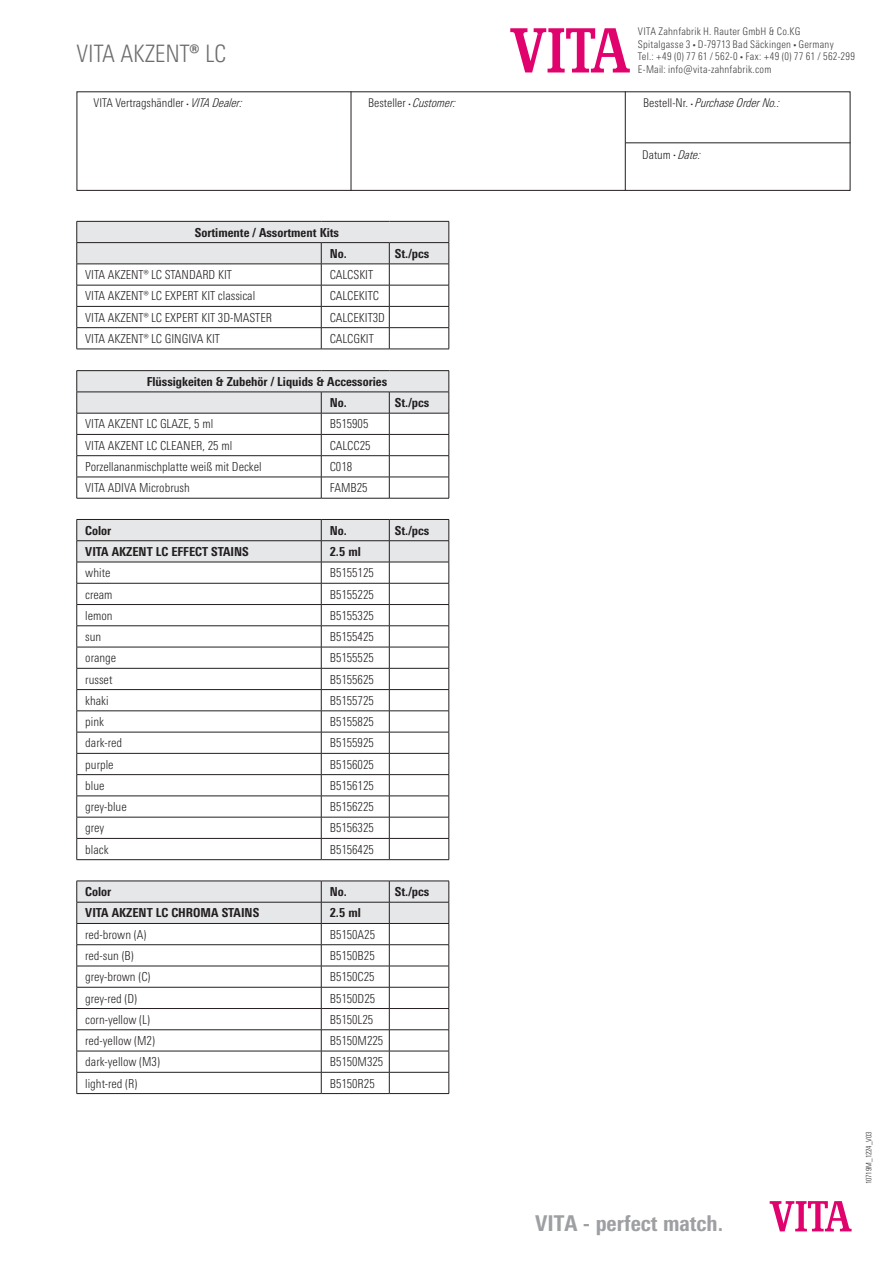
<style>
.page{position:relative;width:893px;height:1263px;background:#fff}
.page>*{position:absolute;margin:0;border:0;box-sizing:border-box;transform-origin:0 0}
.t1{font:300 condensed 24px "Univers Next Pro";color:#6c6d70}
.t2{font:800 condensed 21.75px "Univers Next Pro";color:#9d9fa2}
.t3{font:300 condensed 12.3px "Univers Next Pro";color:#231f20}
.t4{font:800 condensed 12.3px "Univers Next Pro";color:#231f20}
.t5{font:300 condensed 12px "Univers Next Pro";color:#231f20}
.t6{font:italic 300 condensed 12px "Univers Next Pro";color:#231f20}
.tablle{font:300 condensed 10.5px/12.6px "Univers Next Pro";letter-spacing:.02em;color:#3e3e3f}
.t7{font:300 condensed 7.5px "Univers Next Pro";color:#231f20}
.s1{font-weight:800}
.s2{font-family:"Myriad Pro";font-weight:400;font-stretch:normal}
.s3{font-size:4.5px}
.s4{font-style:italic}
.s5{font-style:normal}
.s6{font-style:normal;font-size:4.5px}
</style>
<div class="page">
<svg style="left:510px;top:28px;width:120px;height:44px"></svg>
<svg style="left:770px;top:1201px;width:82px;height:30px"></svg>
<svg style="left:77px;top:221px;width:373px;height:128px"></svg>
<hr style="left:77px;top:349px;width:244px;height:1px;background:#231f20">
<hr style="left:321px;top:349px;width:68px;height:1px;background:#231f20">
<hr style="left:389px;top:349px;width:60px;height:1px;background:#231f20">
<svg style="left:77px;top:519px;width:373px;height:340px"></svg>
<hr style="left:77px;top:859px;width:244px;height:1px;background:#231f20">
<hr style="left:321px;top:859px;width:68px;height:1px;background:#231f20">
<hr style="left:389px;top:859px;width:60px;height:1px;background:#231f20">
<svg style="left:77px;top:881px;width:373px;height:212px"></svg>
<hr style="left:77px;top:1093px;width:244px;height:1px;background:#231f20">
<hr style="left:321px;top:1093px;width:68px;height:1px;background:#231f20">
<hr style="left:389px;top:1093px;width:60px;height:1px;background:#231f20">
<hr style="left:77px;top:370px;width:244px;height:1px;background:#231f20">
<hr style="left:321px;top:370px;width:68px;height:1px;background:#231f20">
<hr style="left:389px;top:370px;width:60px;height:1px;background:#231f20">
<svg style="left:77px;top:371px;width:373px;height:127px"></svg>
<hr style="left:77px;top:498px;width:244px;height:1px;background:#231f20">
<hr style="left:321px;top:498px;width:68px;height:1px;background:#231f20">
<hr style="left:389px;top:498px;width:60px;height:1px;background:#231f20">
<div style="left:77px;top:91px;width:773px;height:100px;border:1px solid #231f20"></div>
<hr style="left:351px;top:91px;width:1px;height:100px;background:#231f20">
<hr style="left:625px;top:91px;width:1px;height:100px;background:#231f20">
<hr style="left:626px;top:142px;width:224px;height:1px;background:#231f20">
<p class="t1" style="left:77px;top:40px;width:151px">VITA AKZENT<span class="s1">®</span> LC</p>
<p class="tablle" style="left:638px;top:25px;width:219px">VITA Zahnfabrik H. Rauter GmbH &amp; Co.KG<br>Spitalgasse 3 <span class="s2">•</span> D-79713 Bad Säckingen <span class="s2">•</span> Germany<br>Tel.: +49 (0) 77 61 / 562-0 <span class="s2">•</span> Fax: +49 (0) 77 61 / 562-299<br>E-Mail: info@vita-zahnfabrik.com</p>
<p class="t5" style="left:94px;top:96px;width:151px">VITA Vertragshändler <span class="s3">•</span> <span class="s4">VITA Dealer:</span></p>
<p class="t5" style="left:368px;top:96px;width:90px">Besteller <span class="s3">•</span> <span class="s4">Customer:</span></p>
<p class="t6" style="left:643px;top:96px;width:138px"><span class="s5">Bestell-Nr.</span> <span class="s6">•</span> Purchase Order No.:</p>
<p class="t5" style="left:642px;top:148px;width:60px">Datum <span class="s3">•</span> <span class="s4">Date:</span></p>
<p class="t4" style="left:195px;top:225px;width:146px">Sortimente / Assortment Kits</p>
<p class="t4" style="left:330px;top:246px;width:19px">No.</p>
<p class="t4" style="left:395px;top:246px;width:36px">St./pcs</p>
<p class="t3" style="left:85px;top:268px;width:148px">VITA AKZENT® LC STANDARD KIT</p>
<p class="t3" style="left:330px;top:268px;width:45px">CALCSKIT</p>
<p class="t3" style="left:85px;top:289px;width:171px">VITA AKZENT® LC EXPERT KIT classical</p>
<p class="t3" style="left:330px;top:289px;width:51px">CALCEKITC</p>
<p class="t3" style="left:85px;top:310px;width:188px">VITA AKZENT® LC EXPERT KIT 3D-MASTER</p>
<p class="t3" style="left:330px;top:310px;width:57px">CALCEKIT3D</p>
<p class="t3" style="left:85px;top:331px;width:136px">VITA AKZENT® LC GINGIVA KIT</p>
<p class="t3" style="left:330px;top:331px;width:46px">CALCGKIT</p>
<p class="t4" style="left:147px;top:374px;width:242px">Flüssigkeiten &amp; Zubehör / Liquids &amp; Accessories</p>
<p class="t4" style="left:330px;top:395px;width:19px">No.</p>
<p class="t4" style="left:395px;top:395px;width:36px">St./pcs</p>
<p class="t3" style="left:85px;top:417px;width:129px">VITA AKZENT LC GLAZE, 5 ml</p>
<p class="t3" style="left:330px;top:417px;width:40px">B515905</p>
<p class="t3" style="left:85px;top:438px;width:148px">VITA AKZENT LC CLEANER, 25 ml</p>
<p class="t3" style="left:330px;top:438px;width:42px">CALCC25</p>
<p class="t3" style="left:85px;top:460px;width:178px">Porzellananmischplatte weiß mit Deckel</p>
<p class="t3" style="left:330px;top:460px;width:24px">C018</p>
<p class="t3" style="left:85px;top:481px;width:106px">VITA ADIVA Microbrush</p>
<p class="t3" style="left:330px;top:481px;width:39px">FAMB25</p>
<p class="t4" style="left:85px;top:523px;width:28px">Color</p>
<p class="t4" style="left:330px;top:523px;width:19px">No.</p>
<p class="t4" style="left:395px;top:523px;width:36px">St./pcs</p>
<p class="t4" style="left:85px;top:544px;width:165px">VITA AKZENT LC EFFECT STAINS</p>
<p class="t4" style="left:330px;top:544px;width:33px">2.5 ml</p>
<p class="t3" style="left:85px;top:566px;width:27px">white</p>
<p class="t3" style="left:330px;top:566px;width:46px">B5155125</p>
<p class="t3" style="left:85px;top:587px;width:29px">cream</p>
<p class="t3" style="left:330px;top:587px;width:46px">B5155225</p>
<p class="t3" style="left:85px;top:608px;width:29px">lemon</p>
<p class="t3" style="left:330px;top:608px;width:46px">B5155325</p>
<p class="t3" style="left:85px;top:630px;width:18px">sun</p>
<p class="t3" style="left:330px;top:630px;width:46px">B5155425</p>
<p class="t3" style="left:85px;top:651px;width:32px">orange</p>
<p class="t3" style="left:330px;top:651px;width:46px">B5155525</p>
<p class="t3" style="left:85px;top:672px;width:29px">russet</p>
<p class="t3" style="left:330px;top:672px;width:46px">B5155625</p>
<p class="t3" style="left:85px;top:693px;width:25px">khaki</p>
<p class="t3" style="left:330px;top:693px;width:46px">B5155725</p>
<p class="t3" style="left:85px;top:715px;width:20px">pink</p>
<p class="t3" style="left:330px;top:715px;width:46px">B5155825</p>
<p class="t3" style="left:85px;top:736px;width:39px">dark-red</p>
<p class="t3" style="left:330px;top:736px;width:46px">B5155925</p>
<p class="t3" style="left:85px;top:757px;width:30px">purple</p>
<p class="t3" style="left:330px;top:757px;width:46px">B5156025</p>
<p class="t3" style="left:85px;top:778px;width:21px">blue</p>
<p class="t3" style="left:330px;top:778px;width:46px">B5156125</p>
<p class="t3" style="left:85px;top:800px;width:43px">grey-blue</p>
<p class="t3" style="left:330px;top:800px;width:46px">B5156225</p>
<p class="t3" style="left:85px;top:821px;width:21px">grey</p>
<p class="t3" style="left:330px;top:821px;width:46px">B5156325</p>
<p class="t3" style="left:85px;top:842px;width:25px">black</p>
<p class="t3" style="left:330px;top:842px;width:46px">B5156425</p>
<p class="t4" style="left:85px;top:884px;width:28px">Color</p>
<p class="t4" style="left:330px;top:884px;width:19px">No.</p>
<p class="t4" style="left:395px;top:884px;width:36px">St./pcs</p>
<p class="t4" style="left:85px;top:906px;width:175px">VITA AKZENT LC CHROMA STAINS</p>
<p class="t4" style="left:330px;top:906px;width:33px">2.5 ml</p>
<p class="t3" style="left:85px;top:927px;width:63px">red-brown (A)</p>
<p class="t3" style="left:330px;top:927px;width:47px">B5150A25</p>
<p class="t3" style="left:85px;top:948px;width:50px">red-sun (B)</p>
<p class="t3" style="left:330px;top:948px;width:46px">B5150B25</p>
<p class="t3" style="left:85px;top:970px;width:67px">grey-brown (C)</p>
<p class="t3" style="left:330px;top:970px;width:46px">B5150C25</p>
<p class="t3" style="left:85px;top:991px;width:53px">grey-red (D)</p>
<p class="t3" style="left:330px;top:991px;width:47px">B5150D25</p>
<p class="t3" style="left:85px;top:1012px;width:66px">corn-yellow (L)</p>
<p class="t3" style="left:330px;top:1012px;width:45px">B5150L25</p>
<p class="t3" style="left:85px;top:1034px;width:71px">red-yellow (M2)</p>
<p class="t3" style="left:330px;top:1034px;width:55px">B5150M225</p>
<p class="t3" style="left:85px;top:1055px;width:76px">dark-yellow (M3)</p>
<p class="t3" style="left:330px;top:1055px;width:55px">B5150M325</p>
<p class="t3" style="left:85px;top:1076px;width:54px">light-red (R)</p>
<p class="t3" style="left:330px;top:1076px;width:46px">B5150R25</p>
<p class="t2" style="left:535px;top:1210px;width:189px">VITA - perfect match.</p>
<p class="t7" style="left:865px;top:1184px;width:54px;rotate:-90deg">10719M_1224_V03</p>
</div>
